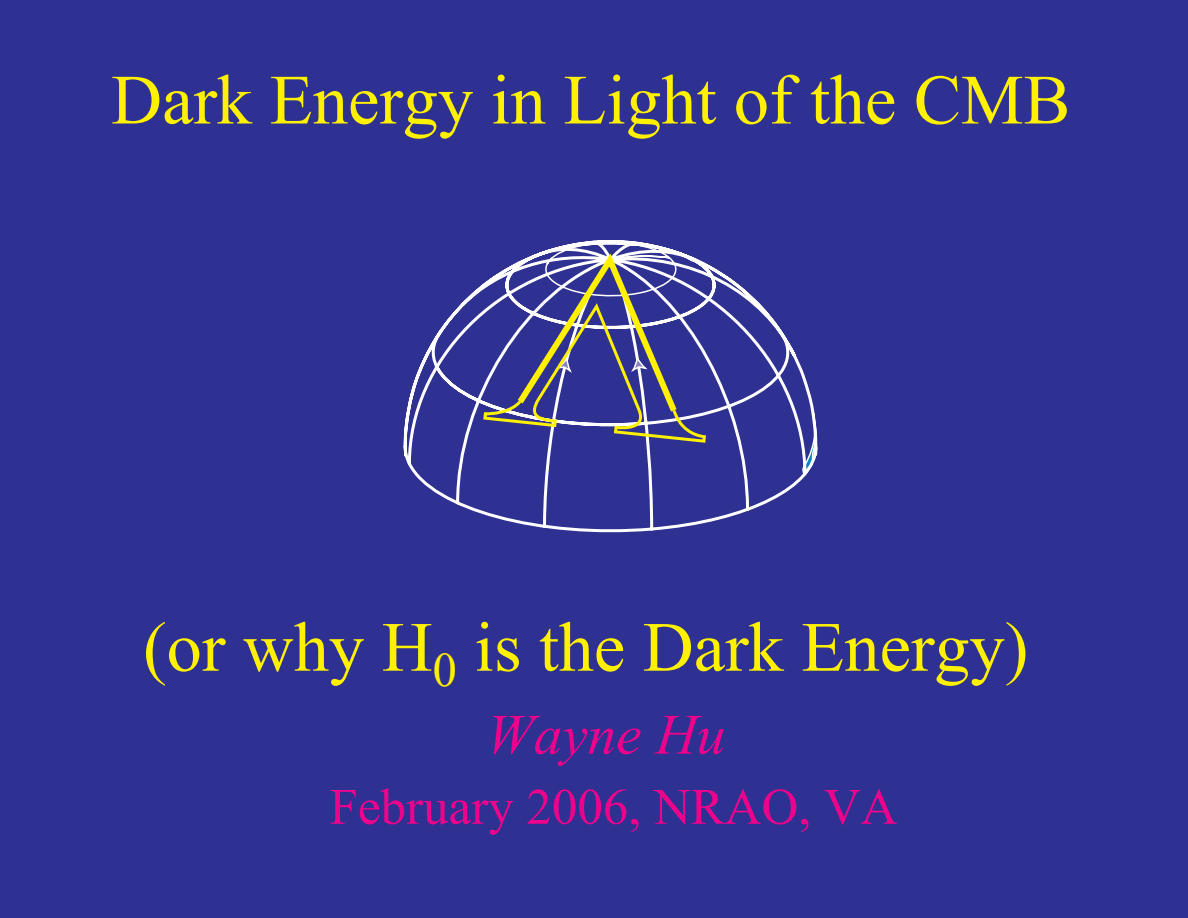
<style>
.page{position:relative;width:1188px;height:918px;background:#2e3092}
.page>*{position:absolute;margin:0;border:0;box-sizing:border-box;transform-origin:0 0}
.t1{font:70.5px "Times New Roman";color:#fff101}
.t2{font:italic 57px "Times New Roman";color:#ed028c}
.t3{font:51px "Times New Roman";color:#ed028c}
</style>
<div class="page">
<svg style="left:403px;top:285px;width:415px;height:248px"></svg>
<svg style="left:482px;top:240px;width:263px;height:204px"></svg>
<p class="t1" style="left:111px;top:59px;width:961px">Dark Energy in Light of the CMB</p>
<p class="t1" style="left:143px;top:606px;width:887px">(or why H<sub>0</sub> is the Dark Energy)</p>
<p class="t2" style="left:486px;top:702px;width:241px">Wayne Hu</p>
<p class="t3" style="left:330px;top:777px;width:569px">February 2006, NRAO, VA</p>
</div>
